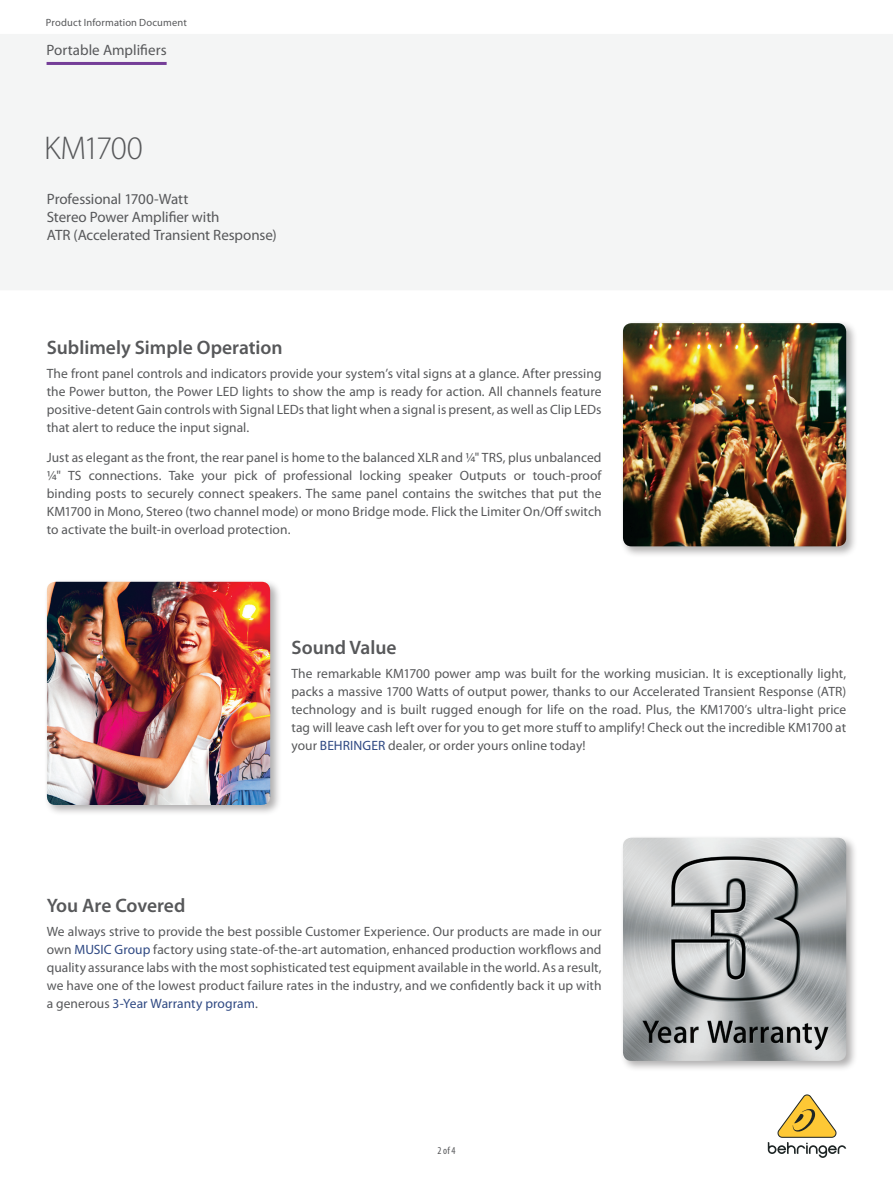
<style>
.page{position:relative;width:893px;height:1188px;background:#fff}
.page>*{position:absolute;margin:0;border:0;box-sizing:border-box;transform-origin:0 0}
.t1{font:300 33px "Myriad Pro";letter-spacing:-.05em;color:#57585a}
.t2{font:600 19.5px "Myriad Pro";color:#57585a}
.t3{font:15px/18px "Myriad Pro";letter-spacing:-.005em;color:#57585a}
.t4{font:13.5px/18px "Myriad Pro";letter-spacing:.005em;color:#57585a;text-align:justify}
.t5{font:10.5px "Myriad Pro";letter-spacing:.015em;color:#57585a}
.t6{font:condensed 10.5px "Myriad Pro";color:#57585a}
.s1{font-stretch:condensed}
.s2{color:#2f4983}
</style>
<div class="page">
<hr style="left:47px;top:62px;width:120px;height:3px;background:#753e98">
<svg style="left:768px;top:1094px;width:78px;height:64px"></svg>
<div style="left:620px;top:320px;width:237px;height:238px;background:#231f20;opacity:.35"></div>
<img style="left:623px;top:323px;width:223px;height:223px">
<div style="left:44px;top:579px;width:237px;height:237px;background:#231f20;opacity:.35"></div>
<img style="left:47px;top:582px;width:223px;height:223px">
<div style="left:620px;top:835px;width:237px;height:237px;background:#231f20;opacity:.35"></div>
<img style="left:623px;top:838px;width:223px;height:223px">
<p class="t5" style="left:46px;top:16px;width:142px">Product Information Document</p>
<p class="t3" style="left:47px;top:40px;width:122px">Portable Amplifiers</p>
<h1 class="t1" style="left:44px;top:130px;width:100px">KM1700</h1>
<p class="t3" style="left:47px;top:190px;width:231px">Professional 1700-Watt<br>Stereo Power Amplifier with<br>ATR (Accelerated Transient Response)</p>
<h2 class="t2" style="left:47px;top:335px;width:237px">Sublimely Simple Operation</h2>
<p class="t4" style="left:47px;top:364px;width:556px">The front panel controls and indicators provide your system’s vital signs at a glance. After pressing the Power button, the Power LED lights to show the amp is ready for action. All channels feature positive-detent Gain controls with Signal LEDs that light when a signal is present, as well as Clip LEDs that alert to reduce the input signal.</p>
<p class="t4" style="left:47px;top:448px;width:556px">Just as elegant as the front, the rear panel is home to the balanced XLR and 1/4" TRS, plus unbalanced 1/4" TS connections. Take your pick of professional locking speaker Outputs or touch-proof binding posts to securely connect speakers. The same panel contains the switches that put the KM1700 in Mono, Stereo (two channel mode) or mono Bridge mode. Flick the Limiter On/Off switch to activate the built-in overload protection.</p>
<h2 class="t2" style="left:291px;top:635px;width:107px">Sound Value</h2>
<p class="t4" style="left:291px;top:664px;width:556px">The remarkable KM1700 power amp was built for the working musician. It is exceptionally light, packs a massive 1700 Watts of output power, thanks to our Accelerated Transient Response (ATR) technology and is built rugged enough for life on the road. Plus, the KM1700<span class="s1">’</span>s ultra-light price tag will leave cash left over for you to get more stuff to amplify! Check out the incredible KM1700 at your <span class="s2">BEHRINGER</span> dealer, or order yours online today!</p>
<h2 class="t2" style="left:47px;top:893px;width:140px">You Are Covered</h2>
<p class="t4" style="left:47px;top:922px;width:556px">We always strive to provide the best possible Customer Experience. Our products are made in our own <span class="s2">MUSIC Group</span> factory using state-of-the-art automation, enhanced production workflows and quality assurance labs with the most sophisticated test equipment available in the world. As a result, we have one of the lowest product failure rates in the industry, and we confidently back it up with a generous <span class="s2">3-Year Warranty program</span>.</p>
<p class="t6" style="left:437px;top:1144px;width:20px">2 of 4</p>
</div>
